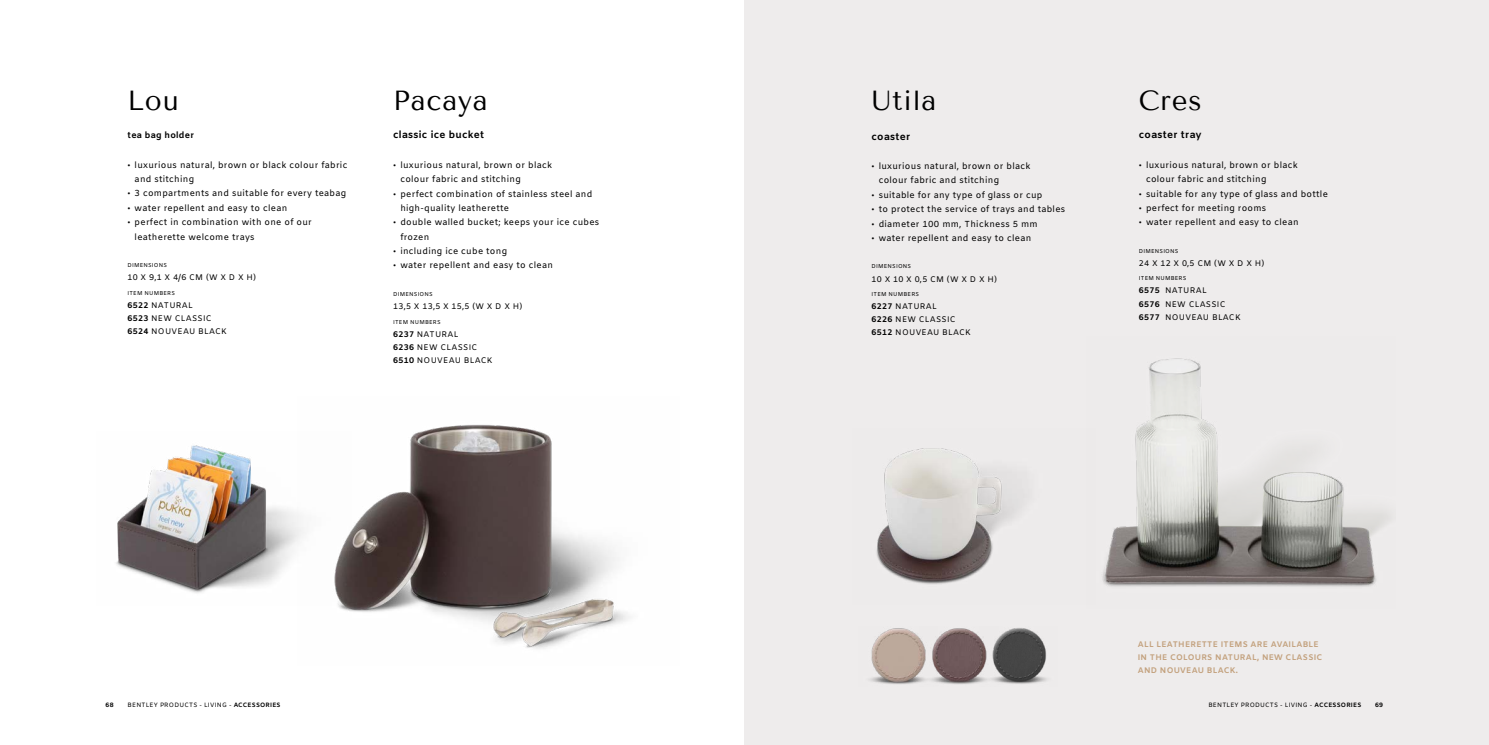
<style>
.page{position:relative;width:1489px;height:745px;background:#fff}
.page>*{position:absolute;margin:0;border:0;box-sizing:border-box;transform-origin:0 0}
.t1{font:27.5px "Tenor Sans";letter-spacing:.03em;color:#000}
.t2{font:700 10px "Amiko";letter-spacing:.03em;color:#000}
.t3{font:8.75px/14.4px "Amiko";letter-spacing:.03em;color:#000}
.t4{font:700 8.75px "Amiko";letter-spacing:.03em;color:#000}
.t5{font:8.12px/13.1px "Amiko";letter-spacing:.03em;color:#000}
.t6{font:700 8.12px/13.1px "Amiko";letter-spacing:.03em;color:#c3a17d}
.t7{font:6.25px "Amiko";letter-spacing:.03em;color:#000}
.t8{font:700 6.25px "Amiko";color:#000}
.t9{font:5.62px "Amiko";letter-spacing:.03em;color:#000}
.s1{font-weight:700}
</style>
<div class="page">
<div style="left:744px;top:0;width:744px;height:744px;background:#eeecec"></div>
<img style="left:876px;top:448px;width:149px;height:136px">
<img style="left:338px;top:424px;width:292px;height:225px">
<img style="left:869px;top:628px;width:50px;height:56px">
<img style="left:919px;top:628px;width:60px;height:56px">
<img style="left:979px;top:628px;width:68px;height:56px">
<img style="left:1102px;top:358px;width:288px;height:229px">
<img style="left:116px;top:431px;width:235px;height:174px">
<h1 class="t1" style="left:127px;top:85px;width:53px">Lou</h1>
<p class="t4" style="left:127px;top:130px;width:68px">tea bag holder</p>
<p class="t3" style="left:135px;top:158px;width:214px;text-indent:-7px">• luxurious natural, brown or black colour fabric and stitching</p>
<p class="t3" style="left:127px;top:187px;width:220px">• 3 compartments and suitable for every teabag</p>
<p class="t3" style="left:127px;top:201px;width:161px">• water repellent and easy to clean</p>
<p class="t3" style="left:135px;top:216px;width:179px;text-indent:-7px">• perfect in combination with one of our leatherette welcome trays</p>
<p class="t9" style="left:127px;top:262px;width:41px">DIMENSIONS</p>
<p class="t5" style="left:127px;top:271px;width:130px">10 X 9,1 X 4/6 CM (W X D X H)</p>
<p class="t9" style="left:127px;top:289px;width:49px">ITEM NUMBERS</p>
<p class="t5" style="left:127px;top:299px;width:101px"><span class="s1">6522</span> NATURAL<br><span class="s1">6523</span> NEW CLASSIC<br><span class="s1">6524</span> NOUVEAU BLACK</p>
<h1 class="t1" style="left:393px;top:85px;width:96px">Pacaya</h1>
<p class="t2" style="left:393px;top:129px;width:92px">classic ice bucket</p>
<p class="t3" style="left:400px;top:158px;width:153px;text-indent:-7px">• luxurious natural, brown or black colour fabric and stitching</p>
<p class="t3" style="left:400px;top:187px;width:193px;text-indent:-7px">• perfect combination of stainless steel and high-quality leatherette</p>
<p class="t3" style="left:400px;top:216px;width:200px;text-indent:-7px">• double walled bucket; keeps your ice cubes frozen</p>
<p class="t3" style="left:393px;top:244px;width:115px">• including ice cube tong</p>
<p class="t3" style="left:393px;top:259px;width:161px">• water repellent and easy to clean</p>
<p class="t9" style="left:393px;top:290px;width:41px">DIMENSIONS</p>
<p class="t5" style="left:393px;top:300px;width:131px">13,5 X 13,5 X 15,5 (W X D X H)</p>
<p class="t9" style="left:393px;top:318px;width:49px">ITEM NUMBERS</p>
<p class="t5" style="left:393px;top:328px;width:101px"><span class="s1">6237</span> NATURAL<br><span class="s1">6236</span> NEW CLASSIC<br><span class="s1">6510</span> NOUVEAU BLACK</p>
<h1 class="t1" style="left:871px;top:85px;width:66px">Utila</h1>
<p class="t2" style="left:871px;top:131px;width:40px">coaster</p>
<p class="t3" style="left:878px;top:159px;width:153px;text-indent:-7px">• luxurious natural, brown or black colour fabric and stitching</p>
<p class="t3" style="left:871px;top:188px;width:172px">• suitable for any type of glass or cup</p>
<p class="t3" style="left:871px;top:202px;width:195px">• to protect the service of trays and tables</p>
<p class="t3" style="left:871px;top:217px;width:168px">• diameter 100 mm, Thickness 5 mm</p>
<p class="t3" style="left:871px;top:231px;width:161px">• water repellent and easy to clean</p>
<p class="t9" style="left:871px;top:263px;width:41px">DIMENSIONS</p>
<p class="t5" style="left:871px;top:273px;width:127px">10 X 10 X 0,5 CM (W X D X H)</p>
<p class="t9" style="left:871px;top:290px;width:49px">ITEM NUMBERS</p>
<p class="t5" style="left:871px;top:300px;width:101px"><span class="s1">6227</span> NATURAL<br><span class="s1">6226</span> NEW CLASSIC<br><span class="s1">6512</span> NOUVEAU BLACK</p>
<h1 class="t1" style="left:1138px;top:85px;width:64px">Cres</h1>
<p class="t2" style="left:1138px;top:129px;width:64px">coaster tray</p>
<p class="t3" style="left:1145px;top:158px;width:153px;text-indent:-7px">• luxurious natural, brown or black colour fabric and stitching</p>
<p class="t3" style="left:1138px;top:187px;width:190px">• suitable for any type of glass and bottle</p>
<p class="t3" style="left:1138px;top:201px;width:129px">• perfect for meeting rooms</p>
<p class="t3" style="left:1138px;top:216px;width:161px">• water repellent and easy to clean</p>
<p class="t9" style="left:1138px;top:247px;width:41px">DIMENSIONS</p>
<p class="t5" style="left:1138px;top:257px;width:127px">24 X 12 X 0,5 CM (W X D X H)</p>
<p class="t9" style="left:1138px;top:275px;width:49px">ITEM NUMBERS</p>
<p class="t5" style="left:1138px;top:284px;width:103px"><span class="s1">6575</span> NATURAL<br><span class="s1">6576</span> NEW CLASSIC<br><span class="s1">6577</span> NOUVEAU BLACK</p>
<p class="t6" style="left:1137px;top:638px;width:186px">ALL LEATHERETTE ITEMS ARE AVAILABLE<br>IN THE COLOURS NATURAL, NEW CLASSIC<br>AND NOUVEAU BLACK.</p>
<p class="t8" style="left:106px;top:700px;width:9px">68</p>
<p class="t7" style="left:128px;top:700px;width:154px">BENTLEY PRODUCTS - LIVING - <span class="s1">ACCESSORIES</span></p>
<p class="t7" style="left:1208px;top:700px;width:154px">BENTLEY PRODUCTS - LIVING - <span class="s1">ACCESSORIES</span></p>
<p class="t8" style="left:1374px;top:700px;width:9px">69</p>
</div>
